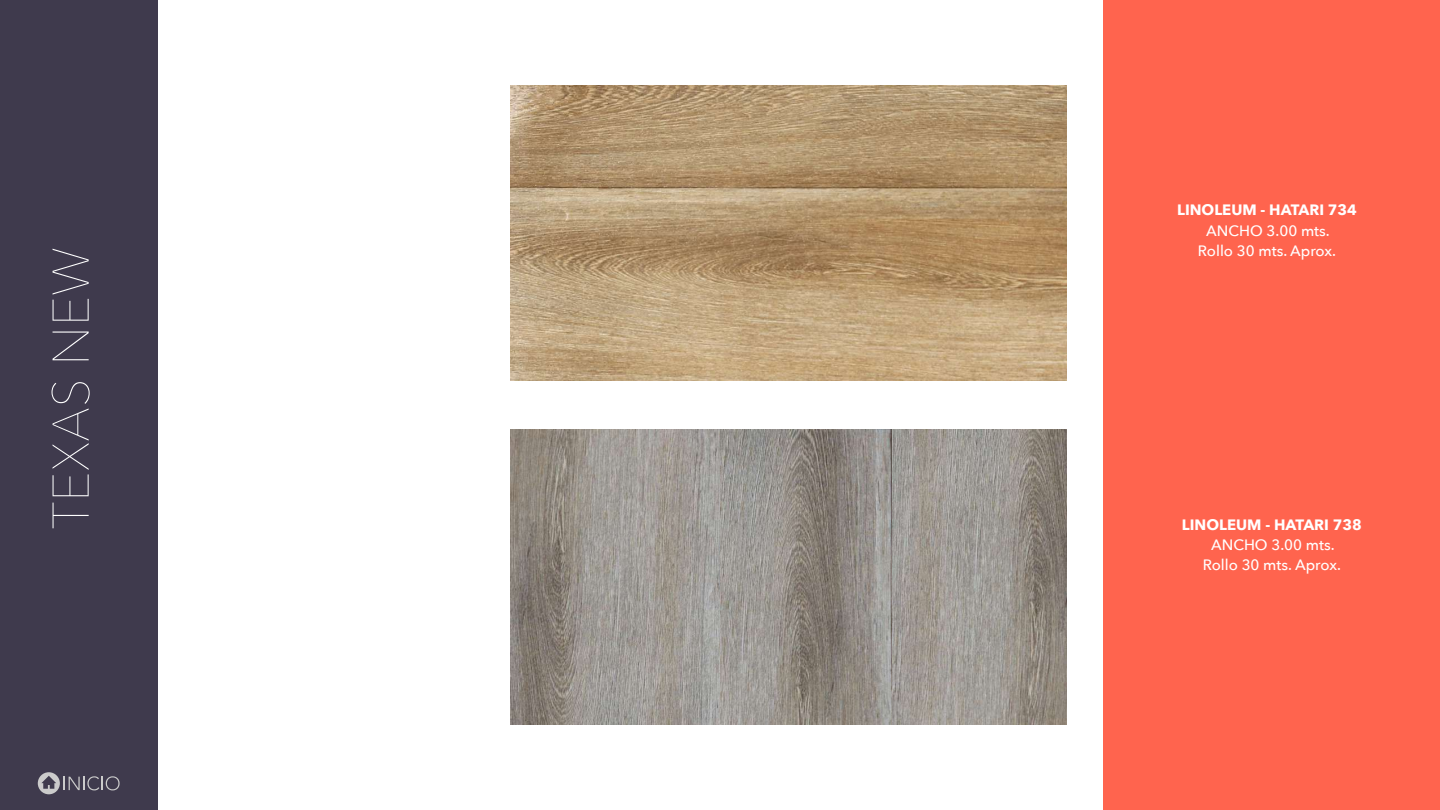
<style>
.page{position:relative;width:1440px;height:810px;background:#fff}
.page>*{position:absolute;margin:0;border:0;box-sizing:border-box;transform-origin:0 0}
.t1{font:200 51px "Avenir Next";color:#fff}
.t2{font:500 15px/20.2px "Avenir Next";color:#fff;text-align:center}
.t3{font:700 15px "Avenir Next";color:#fff}
</style>
<div class="page">
<div style="left:1104px;top:0;width:336px;height:810px;background:#ff644e"></div>
<div style="left:0;top:0;width:157px;height:810px;background:#3f3a4d"></div>
<svg style="left:38px;top:772px;width:82px;height:22px"></svg>
<img style="left:511px;top:430px;width:556px;height:295px">
<img style="left:511px;top:85px;width:556px;height:295px">
<h1 class="t1" style="left:38px;top:529px;width:283px;rotate:-90deg">TEXAS NEW</h1>
<p class="t3" style="left:1177px;top:200px;width:181px">LINOLEUM - HATARI 734</p>
<p class="t2" style="left:1198px;top:221px;width:140px">ANCHO 3.00 mts.<br>Rollo 30 mts. Aprox.</p>
<p class="t3" style="left:1182px;top:515px;width:181px">LINOLEUM - HATARI 738</p>
<p class="t2" style="left:1203px;top:535px;width:140px">ANCHO 3.00 mts.<br>Rollo 30 mts. Aprox.</p>
</div>
